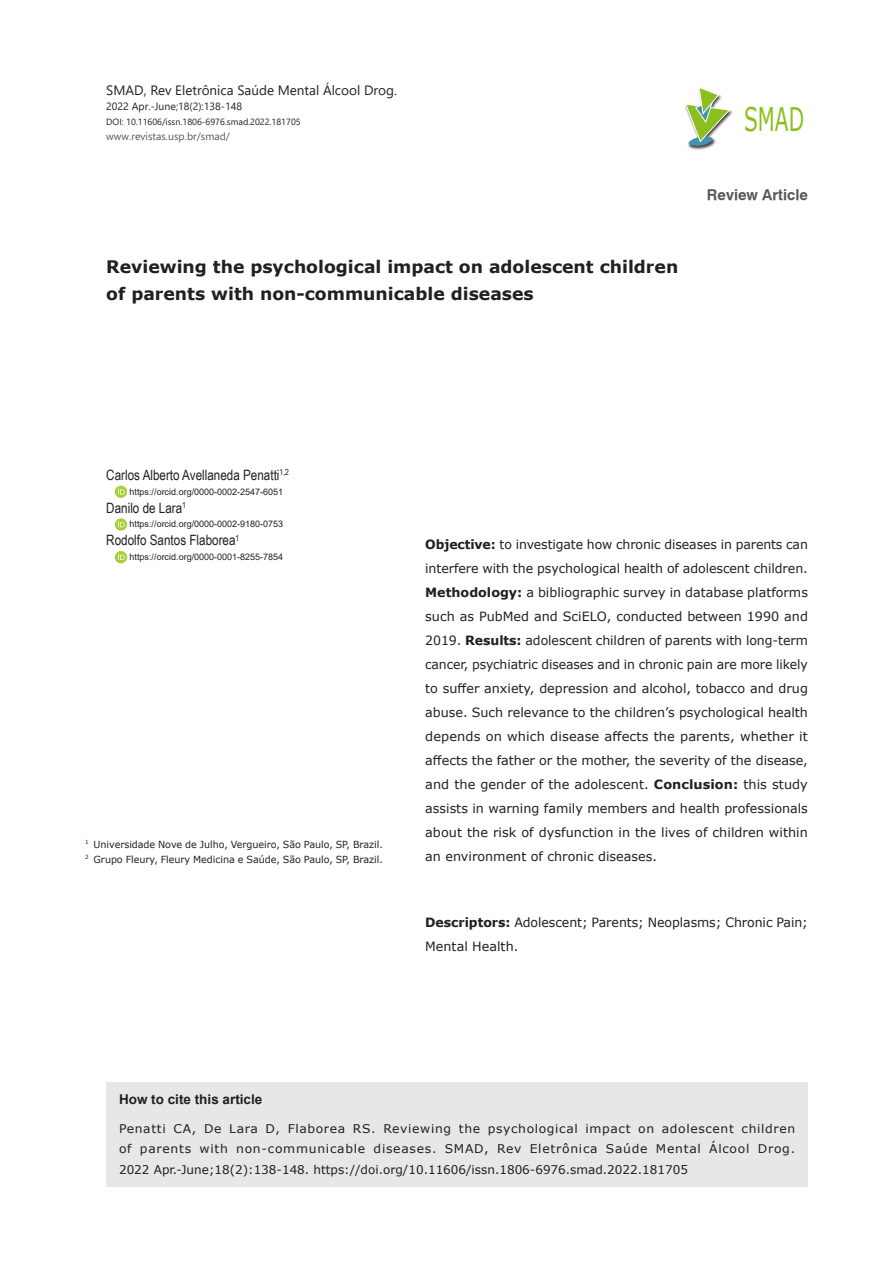
<style>
.page{position:relative;width:893px;height:1263px;background:#fff}
.page>*{position:absolute;margin:0;border:0;box-sizing:border-box;transform-origin:0 0}
.t1{font:32.55px "Verdana";color:#8bbf1d;scale:.62 1}
.Título{font:700 17.25px/27px "Verdana";color:#231f20}
.tipo_artigo{font:700 15px "Geneva";color:#57585a}
.Autor{font:14.25px "Arial Narrow";color:#231f20}
.Cab-Nomedarevista{font:13.5px "Segoe UI";color:#231f20}
.Como_citar_titulo{font:700 13.5px "Arial";color:#231f20}
.Resumo{font:12.75px/24px "Verdana";color:#231f20;text-align:justify}
.Descritores{font:12.75px/24px "Verdana";letter-spacing:-.005em;color:#231f20}
.Como_citar_texto{font:12px/20.2px "Verdana";color:#231f20;text-align:justify}
.ano_n_eid{font:10.5px "Segoe UI";color:#231f20}
.site{font:10.5px "Segoe UI";color:#57585a}
.Rodapé_Autor{font:9.75px "Verdana";letter-spacing:-.005em;color:#231f20}
.ORCID_NOVO{font:9px "Arial";color:#231f20}
.DOI{font:9px "Segoe UI";color:#231f20}
.s1{font-weight:700}
</style>
<div class="page">
<img style="left:688px;top:110px;width:45px;height:40px">
<svg style="left:685px;top:87px;width:46px;height:60px"></svg>
<div style="left:106px;top:1082px;width:702px;height:104px;background:#e6e7e9"></div>
<div style="left:115px;top:486px;width:12px;height:12px;background:#a6cf38;border-radius:50%"></div>
<svg style="left:118px;top:488px;width:7px;height:7px"></svg>
<svg style="left:115px;top:518px;width:12px;height:13px"></svg>
<svg style="left:118px;top:521px;width:7px;height:6px"></svg>
<div style="left:115px;top:551px;width:12px;height:12px;background:#a6cf38;border-radius:50%"></div>
<svg style="left:118px;top:553px;width:7px;height:7px"></svg>
<p class="Cab-Nomedarevista" style="left:106px;top:77px;width:292px">SMAD, Rev Eletrônica Saúde Mental Álcool Drog.</p>
<p class="ano_n_eid" style="left:106px;top:96px;width:137px">2022 Apr.-June;18(2):138-148</p>
<p class="DOI" style="left:106px;top:113px;width:196px">DOI: 10.11606/issn.1806-6976.smad.2022.181705</p>
<p class="site" style="left:106px;top:126px;width:125px">www.revistas.usp.br/smad/</p>
<p class="Título" style="left:106px;top:253px;width:573px">Reviewing the psychological impact on adolescent children of parents with non-communicable diseases</p>
<h1 class="t1" style="left:744px;top:97px;width:99px">SMAD</h1>
<p class="tipo_artigo" style="left:707px;top:186px;width:103px">Review Article</p>
<p class="Autor" style="left:106px;top:464px;width:184px">Carlos Alberto Avellaneda Penatti<sup>1,2</sup></p>
<p class="ORCID_NOVO" style="left:130px;top:485px;width:155px">https://orcid.org/0000-0002-2547-6051</p>
<p class="Autor" style="left:106px;top:497px;width:81px">Danilo de Lara<sup>1</sup></p>
<p class="ORCID_NOVO" style="left:130px;top:518px;width:155px">https://orcid.org/0000-0002-9180-0753</p>
<p class="Autor" style="left:106px;top:530px;width:135px">Rodolfo Santos Flaborea<sup>1</sup></p>
<p class="ORCID_NOVO" style="left:130px;top:551px;width:155px">https://orcid.org/0000-0001-8255-7854</p>
<p class="Rodapé_Autor" style="left:85px;top:837px;width:299px"><sup>1</sup> Universidade Nove de Julho, Vergueiro, São Paulo, SP, Brazil.</p>
<p class="Rodapé_Autor" style="left:85px;top:852px;width:299px"><sup>2</sup> Grupo Fleury, Fleury Medicina e Saúde, São Paulo, SP, Brazil.</p>
<p class="Resumo" style="left:425px;top:532px;width:384px"><span class="s1">Objective:</span> to investigate how chronic diseases in parents can interfere with the psychological health of adolescent children.<br><span class="s1">Methodology:</span> a bibliographic survey in database platforms such as PubMed and SciELO, conducted between 1990 and 2019. <span class="s1">Results:</span> adolescent children of parents with long-term cancer, psychiatric diseases and in chronic pain are more likely to suffer anxiety, depression and alcohol, tobacco and drug abuse. Such relevance to the children’s psychological health depends on which disease affects the parents, whether it affects the father or the mother, the severity of the disease, and the gender of the adolescent. <span class="s1">Conclusion:</span> this study assists in warning family members and health professionals about the risk of dysfunction in the lives of children within an environment of chronic diseases.</p>
<p class="Descritores" style="left:425px;top:910px;width:384px"><span class="s1">Descriptors:</span> Adolescent; Parents; Neoplasms; Chronic Pain;<br>Mental Health.</p>
<p class="Como_citar_titulo" style="left:119px;top:1090px;width:145px">How to cite this article</p>
<p class="Como_citar_texto" style="left:119px;top:1118px;width:678px">Penatti CA, De Lara D, Flaborea RS. Reviewing the psychological impact on adolescent children of parents with non-communicable diseases. SMAD, Rev Eletrônica Saúde Mental Álcool Drog.<br>2022 Apr.-June;18(2):138-148. https://doi.org/10.11606/issn.1806-6976.smad.2022.181705</p>
</div>
